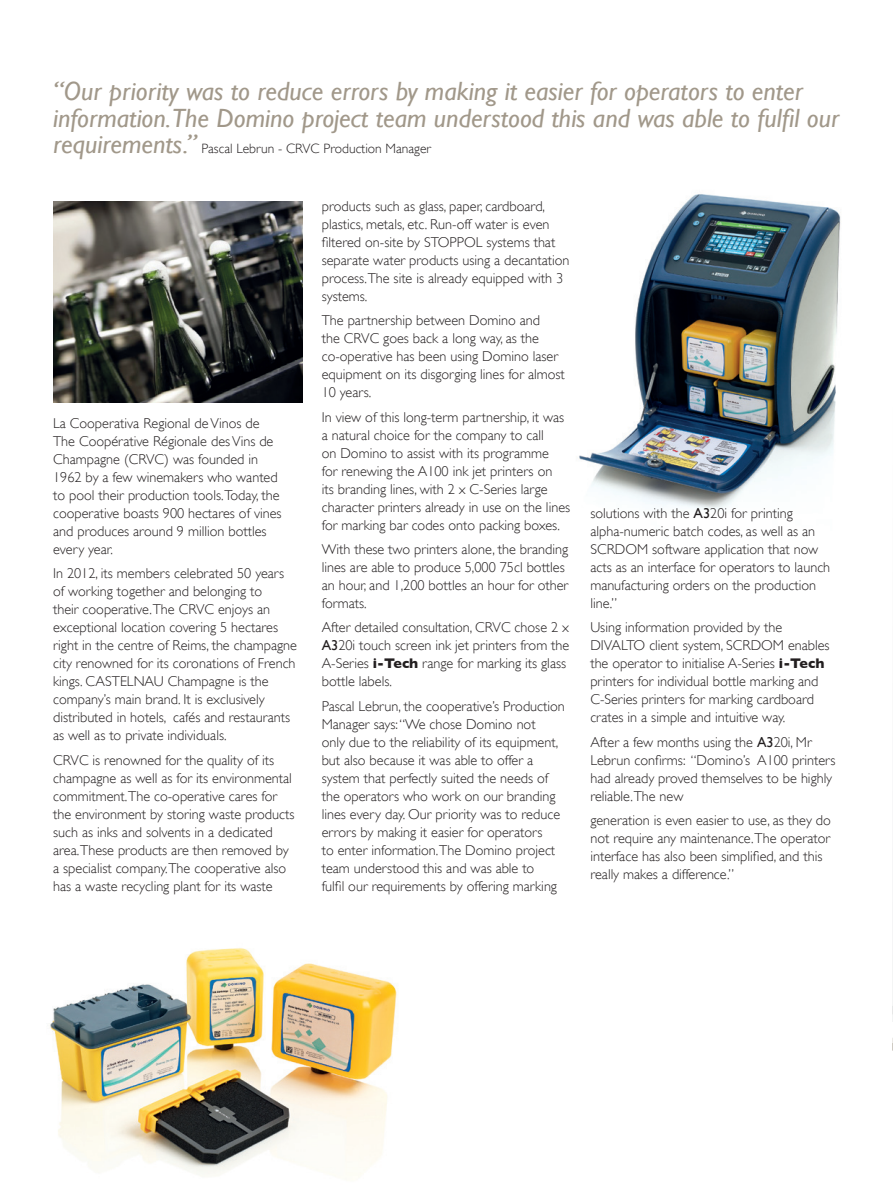
<style>
.page{position:relative;width:893px;height:1191px;background:#fff}
.page>*{position:absolute;margin:0;border:0;box-sizing:border-box;transform-origin:0 0}
.t1{font:italic 26.4px/26.4px "Gill Sans";color:#a1988a}
.Body{font:300 14.25px/18px "Gill Sans";color:#231f20}
.t2{font:300 13.5px "Gill Sans";color:#231f20}
.s1{font-weight:400;font-style:italic;font-size:26.4px;color:#a1988a}
.s2{font-weight:400}
.s3{font-weight:700}
</style>
<div class="page">
<svg style="left:892px;top:982px;width:1px;height:69px"></svg>
<img style="left:579px;top:194px;width:262px;height:315px">
<img style="left:50px;top:948px;width:347px;height:229px">
<img style="left:53px;top:202px;width:250px;height:200px">
<p class="t1" style="left:53px;top:78px;width:788px">“Our priority was to reduce errors by making it easier for operators to enter information.The Domino project team understood this and was able to fulfil our</p>
<p class="t2" style="left:53px;top:140px;width:379px"><span class="s1">requirements.”</span> Pascal Lebrun - CRVC Production Manager</p>
<p class="Body" style="left:53px;top:414px;width:230px">La Cooperativa Regional de Vinos de The Coopérative Régionale des Vins de Champagne (CRVC) was founded in 1962 by a few winemakers who wanted to pool their production tools.Today, the cooperative boasts 900 hectares of vines and produces around 9 million bottles every year.</p>
<p class="Body" style="left:53px;top:564px;width:245px">In 2012, its members celebrated 50 years of working together and belonging to<br>their cooperative.The CRVC enjoys an exceptional location covering 5 hectares right in the centre of Reims, the champagne city renowned for its coronations of French kings. CASTELNAU Champagne is the company’s main brand. It is exclusively distributed in hotels, cafés and restaurants as well as to private individuals.</p>
<p class="Body" style="left:53px;top:751px;width:243px">CRVC is renowned for the quality of its champagne as well as for its environmental commitment.The co-operative cares for the environment by storing waste products such as inks and solvents in a dedicated area.These products are then removed by a specialist company.The cooperative also has a waste recycling plant for its waste</p>
<p class="Body" style="left:322px;top:197px;width:249px">products such as glass, paper, cardboard, plastics, metals, etc. Run-off water is even filtered on-site by STOPPOL systems that separate water products using a decantation process.The site is already equipped with 3 systems.</p>
<p class="Body" style="left:322px;top:311px;width:245px">The partnership between Domino and<br>the CRVC goes back a long way, as the co-operative has been using Domino laser equipment on its disgorging lines for almost 10 years.</p>
<p class="Body" style="left:322px;top:408px;width:250px">In view of this long-term partnership, it was a natural choice for the company to call<br>on Domino to assist with its programme<br>for renewing the A100 ink jet printers on<br>its branding lines, with 2 x C-Series large character printers already in use on the lines for marking bar codes onto packing boxes.</p>
<p class="Body" style="left:322px;top:540px;width:248px">With these two printers alone, the branding lines are able to produce 5,000 75cl bottles an hour, and 1,200 bottles an hour for other formats.</p>
<p class="Body" style="left:322px;top:618px;width:249px">After detailed consultation, CRVC chose 2 x <span class="s2">A3</span>20i touch screen ink jet printers from the A-Series <span class="s3">i-Tech</span> range for marking its glass bottle labels.</p>
<p class="Body" style="left:322px;top:697px;width:245px">Pascal Lebrun, the cooperative’s Production Manager says: “We chose Domino not<br>only due to the reliability of its equipment, but also because it was able to offer a system that perfectly suited the needs of the operators who work on our branding lines every day. Our priority was to reduce errors by making it easier for operators<br>to enter information.The Domino project team understood this and was able to<br>fulfil our requirements by offering marking</p>
<p class="Body" style="left:590px;top:504px;width:241px">solutions with the <span class="s2">A3</span>20i for printing alpha-numeric batch codes, as well as an SCRDOM software application that now acts as an interface for operators to launch manufacturing orders on the production line.”</p>
<p class="Body" style="left:590px;top:618px;width:241px">Using information provided by the DIVALTO client system, SCRDOM enables the operator to initialise A-Series <span class="s3">i-Tech </span>printers for individual bottle marking and C-Series printers for marking cardboard crates in a simple and intuitive way.</p>
<p class="Body" style="left:590px;top:732px;width:247px">After a few months using the <span class="s2">A3</span>20i, Mr Lebrun confirms: “Domino’s A100 printers had already proved themselves to be highly reliable.The new</p>
<p class="Body" style="left:590px;top:811px;width:242px">generation is even easier to use, as they do not require any maintenance.The operator interface has also been simplified, and this really makes a difference.”</p>
</div>
